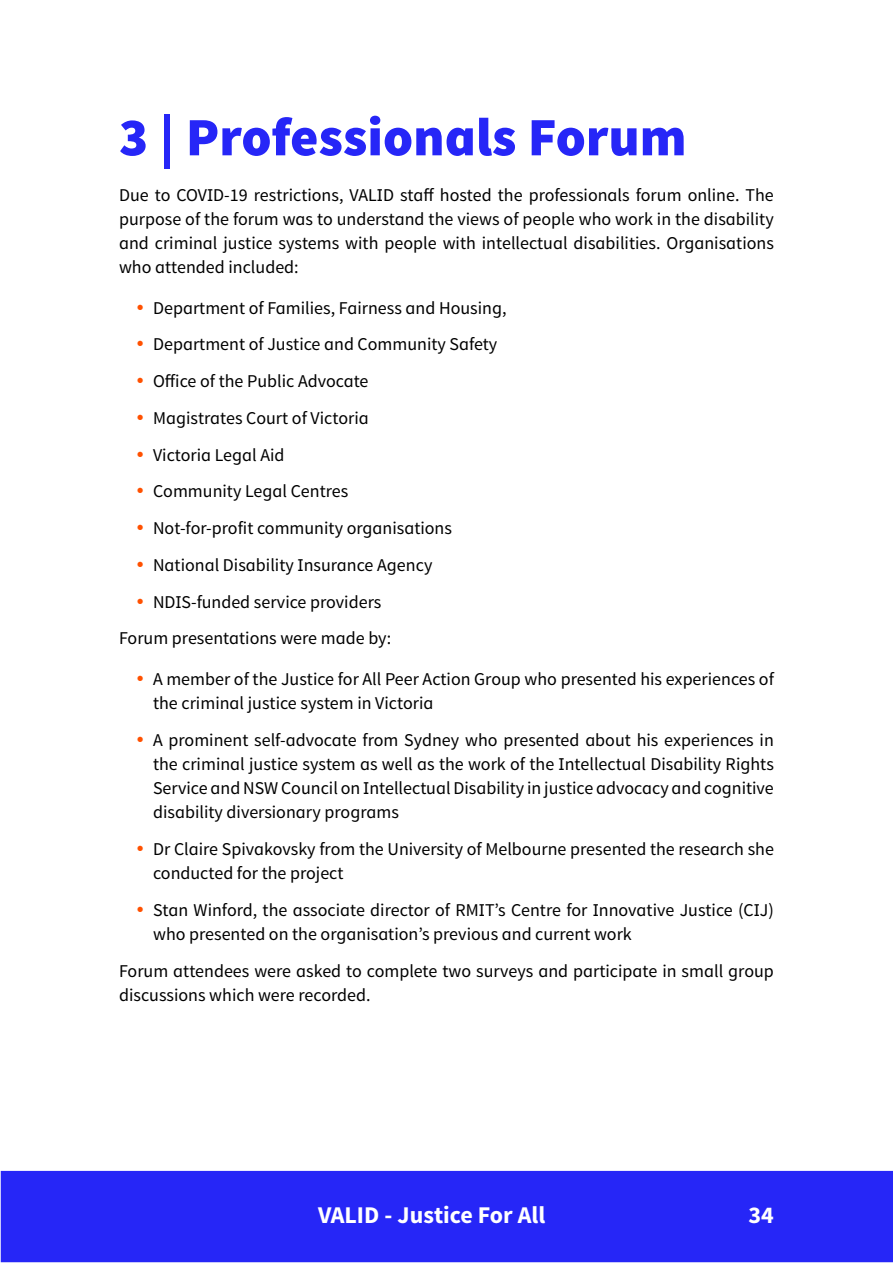
<style>
.page{position:relative;width:893px;height:1263px;background:#fff}
.page>*{position:absolute;margin:0;border:0;box-sizing:border-box;transform-origin:0 0}
.V_H1{font:900 54px "Source Sans Pro";color:#2626f7}
.t1{font:700 24px "Source Sans Pro";color:#fff}
.Body{font:18px/24px "Source Sans Pro";color:#000}
.s1{color:#ff5100}
</style>
<div class="page">
<div style="left:1px;top:1171px;width:892px;height:91px;background:#2626f7"></div>
<p class="V_H1" style="left:119px;top:102px;width:569px">3 | Professionals Forum</p>
<p class="Body" style="left:119px;top:183px;width:656px;text-align:justify">Due to COVID-19 restrictions, VALID staff hosted the professionals forum online. The purpose of the forum was to understand the views of people who work in the disability and criminal justice systems with people with intellectual disabilities. Organisations who attended included:</p>
<p class="Body" style="left:136px;top:296px;width:372px"><span class="s1">•</span> Department of Families, Fairness and Housing,</p>
<p class="Body" style="left:136px;top:333px;width:363px"><span class="s1">•</span> Department of Justice and Community Safety</p>
<p class="Body" style="left:136px;top:369px;width:234px"><span class="s1">•</span> Office of the Public Advocate</p>
<p class="Body" style="left:136px;top:406px;width:234px"><span class="s1">•</span> Magistrates Court of Victoria</p>
<p class="Body" style="left:136px;top:443px;width:150px"><span class="s1">•</span> Victoria Legal Aid</p>
<p class="Body" style="left:136px;top:480px;width:214px"><span class="s1">•</span> Community Legal Centres</p>
<p class="Body" style="left:136px;top:516px;width:317px"><span class="s1">•</span> Not-for-profit community organisations</p>
<p class="Body" style="left:136px;top:553px;width:298px"><span class="s1">•</span> National Disability Insurance Agency</p>
<p class="Body" style="left:136px;top:590px;width:247px"><span class="s1">•</span> NDIS-funded service providers</p>
<p class="Body" style="left:119px;top:627px;width:274px">Forum presentations were made by:</p>
<p class="Body" style="left:153px;top:668px;width:622px;text-indent:-17px"><span class="s1">•</span> A member of the Justice for All Peer Action Group who presented his experiences of the criminal justice system in Victoria</p>
<p class="Body" style="left:153px;top:728px;width:622px;text-align:justify;text-indent:-17px"><span class="s1">•</span> A prominent self-advocate from Sydney who presented about his experiences in the criminal justice system as well as the work of the Intellectual Disability Rights Service and NSW Council on Intellectual Disability in justice advocacy and cognitive disability diversionary programs</p>
<p class="Body" style="left:153px;top:837px;width:622px;text-indent:-17px"><span class="s1">•</span> Dr Claire Spivakovsky from the University of Melbourne presented the research she conducted for the project</p>
<p class="Body" style="left:153px;top:898px;width:622px;text-indent:-17px"><span class="s1">•</span> Stan Winford, the associate director of RMIT’s Centre for Innovative Justice (CIJ) who presented on the organisation’s previous and current work</p>
<p class="Body" style="left:119px;top:959px;width:656px">Forum attendees were asked to complete two surveys and participate in small group discussions which were recorded.</p>
<h2 class="t1" style="left:318px;top:1200px;width:229px">VALID - Justice For All</h2>
<h2 class="t1" style="left:749px;top:1200px;width:27px">34</h2>
</div>
